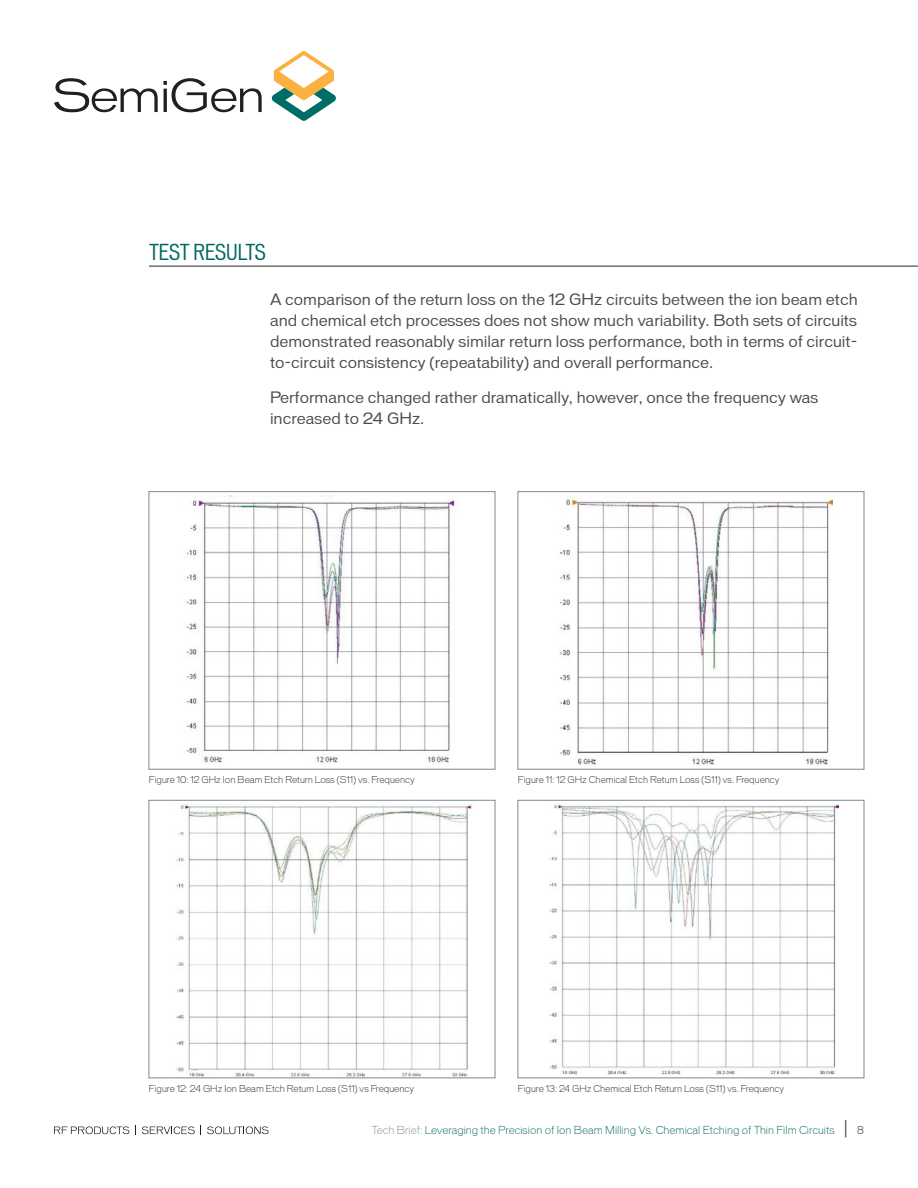
<style>
.page{position:relative;width:918px;height:1188px;background:#fff}
.page>*{position:absolute;margin:0;border:0;box-sizing:border-box;transform-origin:0 0}
.t1{font:condensed 21px "Vonnes";letter-spacing:-.005em;color:#00675f}
.t2{font:15px/21px "Vonnes";color:#4b4c4d;text-align:justify}
.t3{font:300 10.5px "Vonnes";color:#00675f}
.t4{font:300 9px "Vonnes";color:#231f20}
.s1{color:#7c8991}
.s2{font-size:18px;color:#231f20}
.s3{color:#231f20}
</style>
<div class="page">
<svg style="left:54px;top:78px;width:208px;height:34px"></svg>
<svg style="left:272px;top:51px;width:64px;height:70px"></svg>
<svg style="left:54px;top:1126px;width:75px;height:8px"></svg>
<svg style="left:142px;top:1126px;width:53px;height:8px"></svg>
<svg style="left:207px;top:1126px;width:61px;height:9px"></svg>
<img style="left:186px;top:496px;width:274px;height:267px">
<img style="left:176px;top:803px;width:296px;height:273px">
<div style="left:149px;top:800px;width:346px;height:278px;border:1px solid #7c8991"></div>
<img style="left:560px;top:497px;width:273px;height:268px">
<img style="left:549px;top:803px;width:289px;height:272px">
<div style="left:518px;top:800px;width:346px;height:278px;border:1px solid #7c8991"></div>
<hr style="left:149px;top:266px;width:769px;height:1px;background:#231f20">
<h1 class="t1" style="left:149px;top:240px;width:118px">TEST RESULTS</h1>
<p class="t2" style="left:270px;top:289px;width:589px">A comparison of the return loss on the 12 GHz circuits between the ion beam etch and chemical etch processes does not show much variability. Both sets of circuits demonstrated reasonably similar return loss performance, both in terms of circuit&shy;to-circuit consistency (repeatability) and overall performance.</p>
<p class="t2" style="left:270px;top:387px;width:550px">Performance changed rather dramatically, however, once the frequency was increased to 24 GHz.</p>
<p class="t4" style="left:149px;top:775px;width:267px">Figure 10: 12 GHz Ion Beam Etch Return Loss (S11) vs. Frequency</p>
<p class="t4" style="left:518px;top:775px;width:263px">Figure 11: 12 GHz Chemical Etch Return Loss (S11) vs. Frequency</p>
<p class="t4" style="left:149px;top:1083px;width:267px">Figure 12: 24 GHz Ion Beam Etch Return Loss (S11) vs Frequency</p>
<p class="t4" style="left:518px;top:1083px;width:268px">Figure 13: 24 GHz Chemical Etch Return Loss (S11) vs. Frequency</p>
<p class="t3" style="left:372px;top:1124px;width:494px"><span class="s1">Tech Brief:</span> Leveraging the Precision of Ion Beam Milling Vs. Chemical Etching of Thin Film Circuits <span class="s2">|</span> <span class="s3">8</span></p>
</div>
